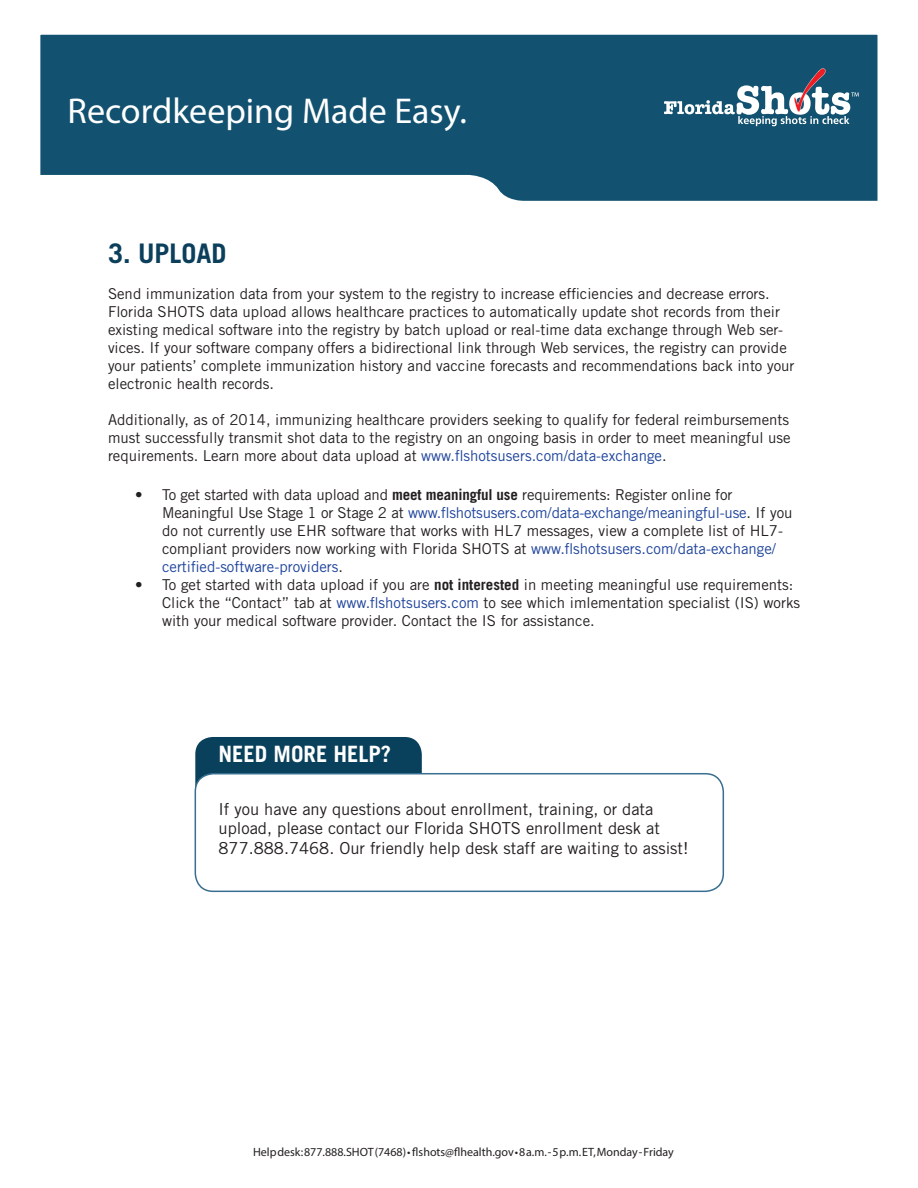
<style>
.page{position:relative;width:918px;height:1188px;background:#fff}
.page>*{position:absolute;margin:0;border:0;box-sizing:border-box;transform-origin:0 0}
.t1{font:36px "Myriad Pro";color:#fff}
.t2{font:700 27px "Trade Gothic";color:#0b3f5b}
.t3{font:700 22.5px "Trade Gothic";color:#fff}
.t4{font:16.5px/19.8px "Trade Gothic";color:#231f20}
.t5{font:15px/18px "Trade Gothic";color:#231f20}
.t6{font:12px "Myriad Pro";color:#231f20}
.s1{color:#1f449c}
.s2{font-weight:700}
</style>
<div class="page">
<div style="left:195px;top:736px;width:228px;height:81px;background:#09405b;border-radius:18px"></div>
<div style="left:194px;top:735px;width:229px;height:83px;border:2px solid #fff;border-radius:18px"></div>
<div style="left:195px;top:774px;width:528px;height:117px;background:#fff;border-radius:18px"></div>
<div style="left:195px;top:773px;width:529px;height:119px;border:2px solid #386e8f;border-radius:18px"></div>
<div style="left:39px;top:33px;width:840px;height:187px;background:#125270;border:2px solid #fff"></div>
<svg style="left:39px;top:173px;width:840px;height:47px"></svg>
<svg style="left:665px;top:68px;width:194px;height:58px"></svg>
<p class="t1" style="left:68px;top:88px;width:401px">Recordkeeping Made Easy.</p>
<p class="t2" style="left:108px;top:237px;width:120px">3. UPLOAD</p>
<p class="t5" style="left:108px;top:284px;width:688px">Send immunization data from your system to the registry to increase efficiencies and decrease errors.<br>Florida SHOTS data upload allows healthcare practices to automatically update shot records from their existing medical software into the registry by batch upload or real-time data exchange through Web ser&shy;vices. If your software company offers a bidirectional link through Web services, the registry can provide your patients’ complete immunization history and vaccine forecasts and recommendations back into your electronic health records.</p>
<p class="t5" style="left:108px;top:410px;width:684px;text-align:justify">Additionally, as of 2014, immunizing healthcare providers seeking to qualify for federal reimbursements must successfully transmit shot data to the registry on an ongoing basis in order to meet meaningful use requirements. Learn more about data upload at <span class="s1">www.flshotsusers.com/data-exchange</span>.</p>
<p class="t5" style="left:162px;top:486px;width:632px;text-indent:-27px">• To get started with data upload and <span class="s2">meet meaningful use</span> requirements: Register online for Meaningful Use Stage 1 or Stage 2 at <span class="s1">www.flshotsusers.com/data-exchange/meaningful-use</span>. If you do not currently use EHR software that works with HL7 messages, view a complete list of HL7- compliant providers now working with Florida SHOTS at <span class="s1">www.flshotsusers.com/data-exchange/ certified-software-providers</span>.</p>
<p class="t5" style="left:162px;top:576px;width:640px;text-indent:-27px">• To get started with data upload if you are <span class="s2">not interested</span> in meeting meaningful use requirements:<br>Click the “Contact” tab at <span class="s1">www.flshotsusers.com</span> to see which imlementation specialist (IS) works with your medical software provider. Contact the IS for assistance.</p>
<p class="t3" style="left:219px;top:740px;width:174px">NEED MORE HELP?</p>
<p class="t4" style="left:219px;top:799px;width:472px">If you have any questions about enrollment, training, or data upload, please contact our Florida SHOTS enrollment desk at<br>877.888.7468. Our friendly help desk staff are waiting to assist!</p>
<p class="t6" style="left:253px;top:1144px;width:422px">Help desk: 877.888.SHOT (7468) • flshots@flhealth.gov • 8 a.m. - 5 p.m. ET, Monday - Friday</p>
</div>
